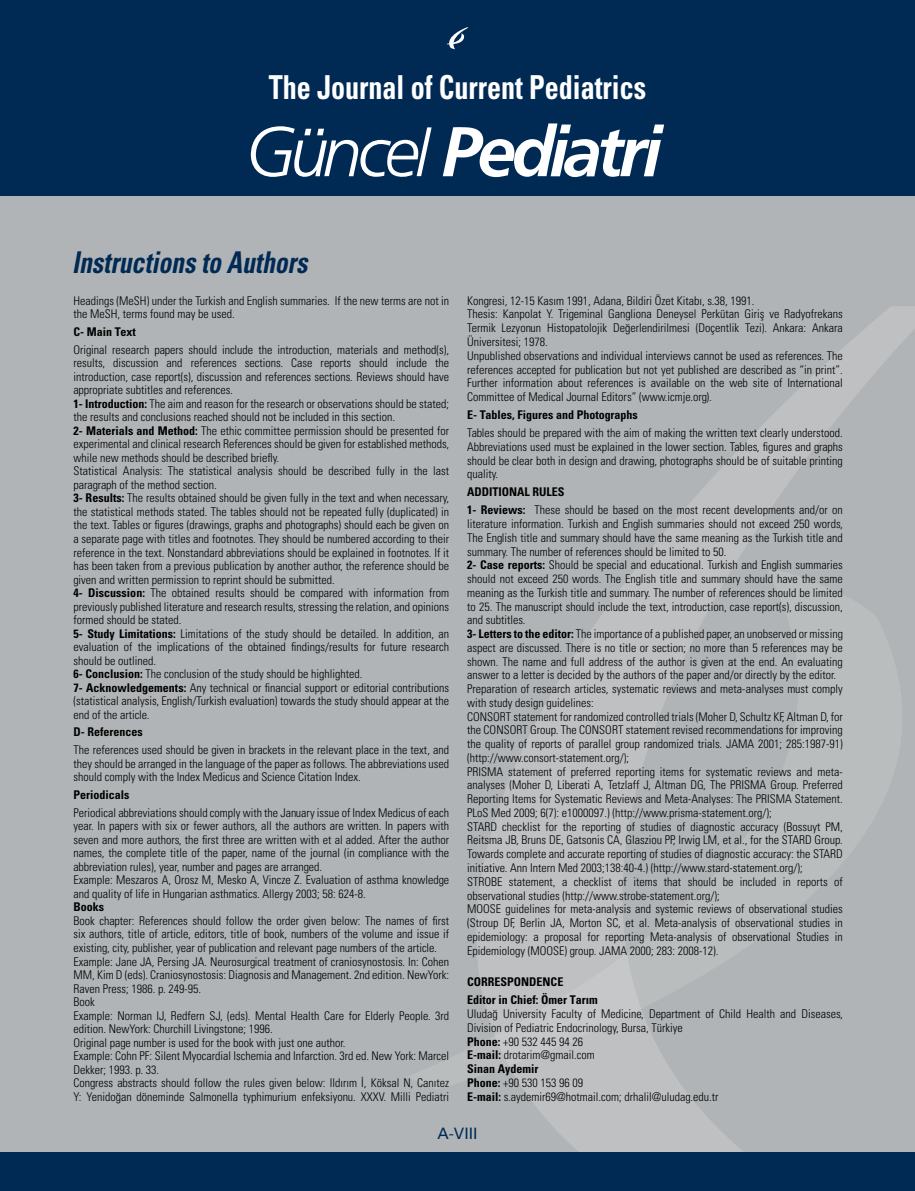
<style>
.page{position:relative;width:915px;height:1191px;background:#fff}
.page>*{position:absolute;margin:0;border:0;box-sizing:border-box;transform-origin:0 0}
.t1{font:33px "Univers Cond Bd Tr";color:#fff;scale:.85 1}
.t2{font:30px "Univers Cond Bd Ita Tr";color:#002a54;scale:.85 1}
.t3{font:15.75px "Univers Tr";color:#002a54}
.t4{font:12px/13.5px "Univers Cond Light Tr";color:#000}
.t5{font:12px/18px "Univers Cond Bd Tr";color:#000}
.s1{font-family:"Univers Cond Bd Tr"}
</style>
<div class="page">
<div style="left:0;top:196px;width:914px;height:995px;background:#b1b4b6"></div>
<div style="left:0;top:0;width:914px;height:196px;background:#002a54"></div>
<svg style="left:446px;top:27px;width:22px;height:23px"></svg>
<svg style="left:251px;top:126px;width:180px;height:51px"></svg>
<svg style="left:442px;top:123px;width:222px;height:54px"></svg>
<svg style="left:524px;top:307px;width:390px;height:845px"></svg>
<svg style="left:477px;top:568px;width:426px;height:521px;fill:#babdbe"></svg>
<div style="left:0;top:1152px;width:914px;height:39px;background:#002a54"></div>
<h1 class="t1" style="left:269px;top:67px;width:445px">The Journal of Current Pediatrics</h1>
<h2 class="t2" style="left:72px;top:244px;width:278px">Instructions to Authors</h2>
<p class="t4" style="left:73px;top:293px;width:377px">Headings (MeSH) under the Turkish and English summaries. If the new terms are not in the MeSH, terms found may be used.</p>
<p class="t5" style="left:73px;top:322px;width:64px">C- Main Text</p>
<p class="t4" style="left:73px;top:342px;width:377px">Original research papers should include the introduction, materials and method(s), results, discussion and references sections. Case reports should include the introduction, case report(s), discussion and references sections. Reviews should have appropriate subtitles and references.<br><span class="s1">1- Introduction:</span> The aim and reason for the research or observations should be stated; the results and conclusions reached should not be included in this section.<br><span class="s1">2- Materials and Method:</span> The ethic committee permission should be presented for experimental and clinical research References should be given for established methods, while new methods should be described briefly.<br>Statistical Analysis: The statistical analysis should be described fully in the last paragraph of the method section.<br><span class="s1">3- Results:</span> The results obtained should be given fully in the text and when necessary, the statistical methods stated. The tables should not be repeated fully (duplicated) in the text. Tables or figures (drawings, graphs and photographs) should each be given on a separate page with titles and footnotes. They should be numbered according to their reference in the text. Nonstandard abbreviations should be explained in footnotes. If it has been taken from a previous publication by another author, the reference should be given and written permission to reprint should be submitted.<br><span class="s1">4- Discussion:</span> The obtained results should be compared with information from previously published literature and research results, stressing the relation, and opinions formed should be stated.<br><span class="s1">5- Study Limitations:</span> Limitations of the study should be detailed. In addition, an evaluation of the implications of the obtained findings/results for future research should be outlined.<br><span class="s1">6- Conclusion:</span> The conclusion of the study should be highlighted.<br><span class="s1">7- Acknowledgements:</span> Any technical or financial support or editorial contributions (statistical analysis, English/Turkish evaluation) towards the study should appear at the end of the article.</p>
<p class="t5" style="left:73px;top:723px;width:71px">D- References</p>
<p class="t4" style="left:73px;top:743px;width:377px;text-align:justify">The references used should be given in brackets in the relevant place in the text, and they should be arranged in the language of the paper as follows. The abbreviations used should comply with the Index Medicus and Science Citation Index.</p>
<p class="t5" style="left:73px;top:785px;width:58px">Periodicals</p>
<p class="t4" style="left:73px;top:805px;width:377px">Periodical abbreviations should comply with the January issue of Index Medicus of each year. In papers with six or fewer authors, all the authors are written. In papers with seven and more authors, the first three are written with et al added. After the author names, the complete title of the paper, name of the journal (in compliance with the abbreviation rules), year, number and pages are arranged.<br>Example: Meszaros A, Orosz M, Mesko A, Vincze Z. Evaluation of asthma knowledge and quality of life in Hungarian asthmatics. Allergy 2003; 58: 624-8.</p>
<p class="t5" style="left:73px;top:898px;width:32px">Books</p>
<p class="t4" style="left:73px;top:913px;width:377px">Book chapter: References should follow the order given below: The names of first six authors, title of article, editors, title of book, numbers of the volume and issue if existing, city, publisher, year of publication and relevant page numbers of the article.<br>Example: Jane JA, Persing JA. Neurosurgical treatment of craniosynostosis. In: Cohen MM, Kim D (eds). Craniosynostosis: Diagnosis and Management. 2nd edition. NewYork:<br>Raven Press; 1986. p. 249-95.<br>Book<br>Example: Norman IJ, Redfern SJ, (eds). Mental Health Care for Elderly People. 3rd edition. NewYork: Churchill Livingstone; 1996.<br>Original page number is used for the book with just one author.<br>Example: Cohn PF: Silent Myocardial Ischemia and Infarction. 3rd ed. New York: Marcel Dekker; 1993. p. 33.<br>Congress abstracts should follow the rules given below: Ildırım İ, Köksal N, Canıtez Y: Yenidoğan döneminde Salmonella typhimurium enfeksiyonu. XXXV. Milli Pediatri</p>
<p class="t4" style="left:467px;top:293px;width:377px">Kongresi, 12-15 Kasım 1991, Adana, Bildiri Özet Kitabı, s.38, 1991.<br>Thesis: Kanpolat Y. Trigeminal Gangliona Deneysel Perkütan Giriş ve Radyofrekans Termik Lezyonun Histopatolojik Değerlendirilmesi (Doçentlik Tezi). Ankara: Ankara Üniversitesi; 1978.<br>Unpublished observations and individual interviews cannot be used as references. The references accepted for publication but not yet published are described as “in print”.<br>Further information about references is available on the web site of International Committee of Medical Journal Editors” (www.icmje.org).</p>
<p class="t5" style="left:467px;top:405px;width:172px">E- Tables, Figures and Photographs</p>
<p class="t4" style="left:467px;top:426px;width:377px;text-align:justify">Tables should be prepared with the aim of making the written text clearly understood.<br>Abbreviations used must be explained in the lower section. Tables, figures and graphs should be clear both in design and drawing, photographs should be of suitable printing quality.</p>
<p class="t5" style="left:467px;top:483px;width:99px">ADDITIONAL RULES</p>
<p class="t4" style="left:467px;top:503px;width:377px"><span class="s1">1- Reviews:</span> These should be based on the most recent developments and/or on literature information. Turkish and English summaries should not exceed 250 words, The English title and summary should have the same meaning as the Turkish title and summary. The number of references should be limited to 50.<br><span class="s1">2- Case reports:</span> Should be special and educational. Turkish and English summaries should not exceed 250 words. The English title and summary should have the same meaning as the Turkish title and summary. The number of references should be limited to 25. The manuscript should include the text, introduction, case report(s), discussion, and subtitles.<br><span class="s1">3- Letters to the editor:</span> The importance of a published paper, an unobserved or missing aspect are discussed. There is no title or section; no more than 5 references may be shown. The name and full address of the author is given at the end. An evaluating answer to a letter is decided by the authors of the paper and/or directly by the editor.<br>Preparation of research articles, systematic reviews and meta-analyses must comply with study design guidelines:<br>CONSORT statement for randomized controlled trials (Moher D, Schultz KF, Altman D, for the CONSORT Group. The CONSORT statement revised recommendations for improving the quality of reports of parallel group randomized trials. JAMA 2001; 285:1987-91) (http://www.consort-statement.org/);<br>PRISMA statement of preferred reporting items for systematic reviews and meta&shy;analyses (Moher D, Liberati A, Tetzlaff J, Altman DG, The PRISMA Group. Preferred Reporting Items for Systematic Reviews and Meta-Analyses: The PRISMA Statement.<br>PLoS Med 2009; 6(7): e1000097.) (http://www.prisma-statement.org/);<br>STARD checklist for the reporting of studies of diagnostic accuracy (Bossuyt PM, Reitsma JB, Bruns DE, Gatsonis CA, Glasziou PP, Irwig LM, et al., for the STARD Group.<br>Towards complete and accurate reporting of studies of diagnostic accuracy: the STARD initiative. Ann Intern Med 2003;138:40-4.) (http://www.stard-statement.org/);<br>STROBE statement, a checklist of items that should be included in reports of observational studies (http://www.strobe-statement.org/);<br>MOOSE guidelines for meta-analysis and systemic reviews of observational studies (Stroup DF, Berlin JA, Morton SC, et al. Meta-analysis of observational studies in epidemiology: a proposal for reporting Meta-analysis of observational Studies in Epidemiology (MOOSE) group. JAMA 2000; 283: 2008-12).</p>
<p class="t5" style="left:467px;top:972px;width:132px">CORRESPONDENCE<br>Editor in Chief: Ömer Tarım</p>
<p class="t4" style="left:467px;top:1006px;width:377px">Uludağ University Faculty of Medicine, Department of Child Health and Diseases, Division of Pediatric Endocrinology, Bursa, Türkiye<br><span class="s1">Phone:</span> +90 532 445 94 26<br><span class="s1">E-mail:</span> drotarim@gmail.com</p>
<p class="t5" style="left:467px;top:1059px;width:73px">Sinan Aydemir</p>
<p class="t4" style="left:467px;top:1075px;width:252px"><span class="s1">Phone:</span> +90 530 153 96 09<br><span class="s1">E-mail:</span> s.aydemir69@hotmail.com; drhalil@uludag.edu.tr</p>
<h3 class="t3" style="left:437px;top:1124px;width:42px">A-VIII</h3>
</div>
